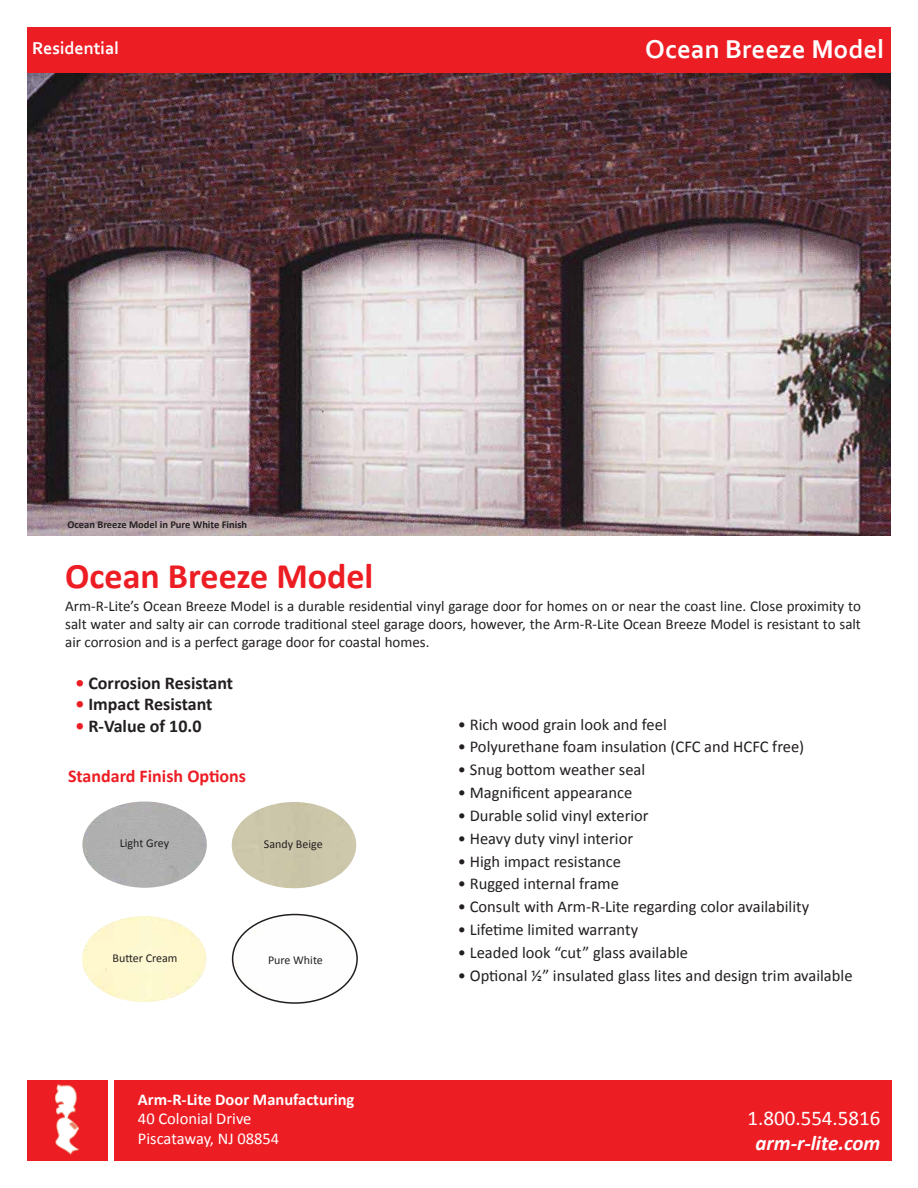
<style>
.page{position:relative;width:918px;height:1188px;background:#fff}
.page>*{position:absolute;margin:0;border:0;box-sizing:border-box;transform-origin:0 0}
.t1{font:700 36px "Calibri";color:#ed1d24}
.t2{font:700 27px "Corbel";color:#fff}
.t3{font:21px "Calibri";color:#fff}
.t4{font:italic 700 21px "Calibri";color:#fff}
.t5{font:700 18px "Calibri";color:#231f20}
.t6{font:700 18px "Calibri";color:#ed1d24}
.t7{font:700 18px "Corbel";color:#fff}
.t8{font:16.5px "Calibri";color:#231f20}
.t9{font:16.5px/19.8px "Calibri";color:#fff}
.t10{font:700 16.5px "Calibri";color:#fff}
.t11{font:15px/18px "Calibri";color:#231f20;text-align:justify}
.t12{font:12px "Calibri";color:#231f20}
.t13{font:700 10.5px "Calibri";color:#231f20}
.s1{color:#ed1d24}
</style>
<div class="page">
<img style="left:27px;top:72px;width:864px;height:464px">
<img style="left:82px;top:802px;width:125px;height:86px">
<img style="left:82px;top:916px;width:125px;height:86px">
<img style="left:232px;top:802px;width:124px;height:86px">
<img style="left:233px;top:916px;width:124px;height:87px">
<div style="left:232px;top:914px;width:126px;height:90px;border:2px solid #231f20;border-radius:50%"></div>
<div style="left:114px;top:1081px;width:778px;height:80px;background:#ed1d24"></div>
<img style="left:27px;top:1081px;width:81px;height:80px">
<div style="left:27px;top:27px;width:864px;height:45px;background:#ed1d24"></div>
<p class="t7" style="left:32px;top:37px;width:88px">Residential</p>
<h2 class="t2" style="left:645px;top:32px;width:241px">Ocean Breeze Model</h2>
<p class="t13" style="left:68px;top:517px;width:181px">Ocean Breeze Model in Pure White Finish</p>
<h1 class="t1" style="left:65px;top:551px;width:310px">Ocean Breeze Model</h1>
<p class="t11" style="left:65px;top:597px;width:797px">Arm-R-Lite’s Ocean Breeze Model is a durable residential vinyl garage door for homes on or near the coast line. Close proximity to salt water and salty air can corrode traditional steel garage doors, however, the Arm-R-Lite Ocean Breeze Model is resistant to salt air corrosion and is a perfect garage door for coastal homes.</p>
<p class="t5" style="left:75px;top:670px;width:159px"><span class="s1">•</span> Corrosion Resistant</p>
<p class="t5" style="left:75px;top:692px;width:139px"><span class="s1">•</span> Impact Resistant</p>
<p class="t5" style="left:75px;top:713px;width:128px"><span class="s1">•</span> R-Value of 10.0</p>
<p class="t6" style="left:68px;top:764px;width:180px">Standard Finish Options</p>
<p class="t8" style="left:458px;top:713px;width:210px">• Rich wood grain look and feel</p>
<p class="t8" style="left:458px;top:736px;width:348px">• Polyurethane foam insulation (CFC and HCFC free)</p>
<p class="t8" style="left:458px;top:758px;width:189px">• Snug bottom weather seal</p>
<p class="t8" style="left:458px;top:781px;width:176px">• Magnificent appearance</p>
<p class="t8" style="left:458px;top:804px;width:192px">• Durable solid vinyl exterior</p>
<p class="t8" style="left:458px;top:827px;width:177px">• Heavy duty vinyl interior</p>
<p class="t8" style="left:458px;top:850px;width:165px">• High impact resistance</p>
<p class="t8" style="left:458px;top:872px;width:163px">• Rugged internal frame</p>
<p class="t8" style="left:458px;top:895px;width:353px">• Consult with Arm-R-Lite regarding color availability</p>
<p class="t8" style="left:458px;top:918px;width:182px">• Lifetime limited warranty</p>
<p class="t8" style="left:458px;top:941px;width:232px">• Leaded look “cut” glass available</p>
<p class="t8" style="left:458px;top:964px;width:396px">• Optional ½” insulated glass lites and design trim available</p>
<p class="t12" style="left:120px;top:835px;width:51px">Light Grey</p>
<p class="t12" style="left:264px;top:835px;width:60px">Sandy Beige</p>
<p class="t12" style="left:113px;top:950px;width:66px">Butter Cream</p>
<p class="t12" style="left:268px;top:952px;width:56px">Pure White</p>
<p class="t10" style="left:138px;top:1088px;width:218px">Arm-R-Lite Door Manufacturing</p>
<p class="t9" style="left:138px;top:1109px;width:143px">40 Colonial Drive<br>Piscataway, NJ 08854</p>
<p class="t3" style="left:748px;top:1103px;width:134px">1.800.554.5816</p>
<p class="t4" style="left:755px;top:1128px;width:127px">arm-r-lite.com</p>
</div>
